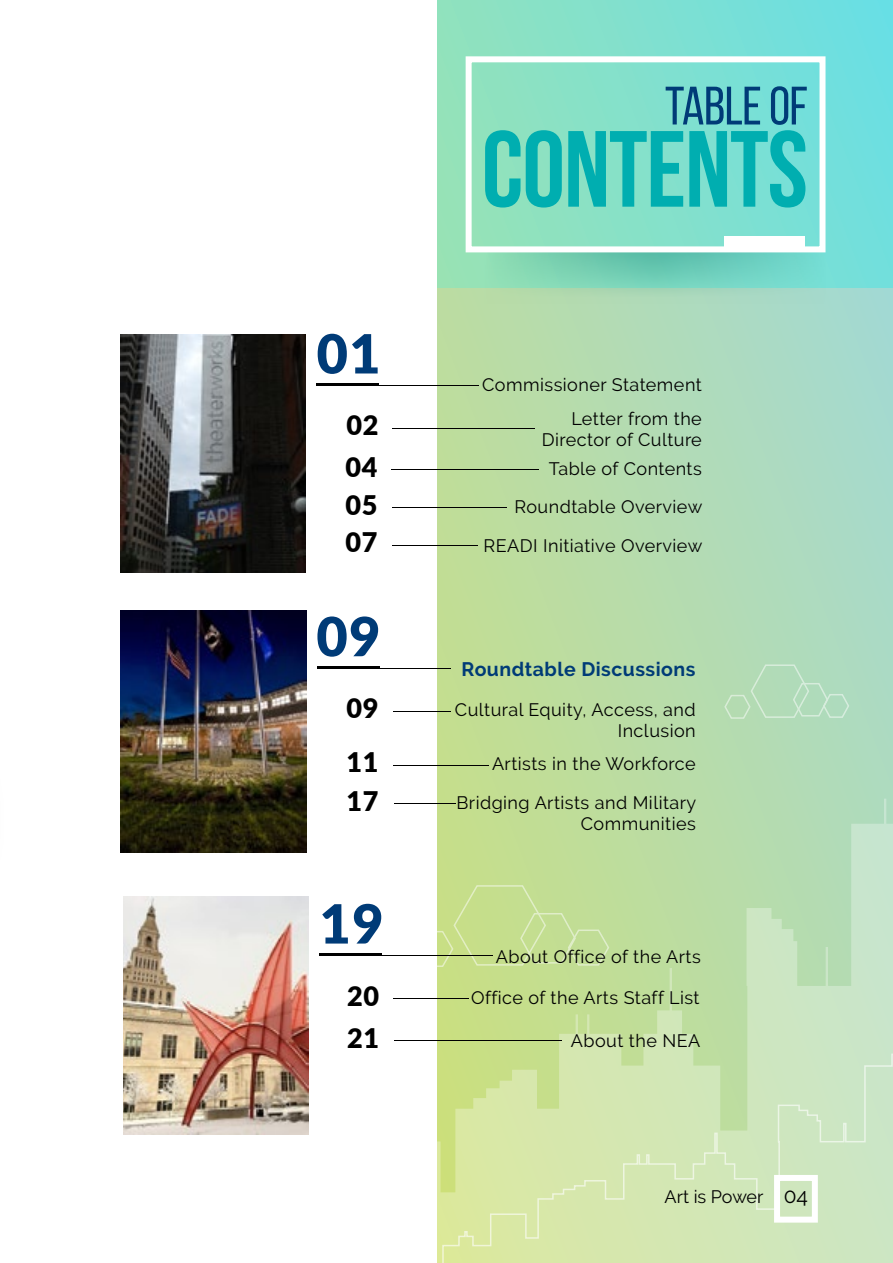
<style>
.page{position:relative;width:893px;height:1263px;background:#fff}
.page>*{position:absolute;margin:0;border:0;box-sizing:border-box;transform-origin:0 0}
.t1{font:700 108px "Bebas Neue";letter-spacing:-.01em;color:#00aeb0}
.t2{font:54px "Bebas Neue";letter-spacing:-.01em;color:#003b77}
.t3{font:900 54px "Lato";color:#003b77}
.t4{font:900 27px/38.2px "Lato";letter-spacing:.025em;color:#000}
.t5{font:700 19.5px "Raleway";letter-spacing:.025em;color:#003b77}
.t6{font:18px/21.6px "Raleway";letter-spacing:.025em;color:#000;text-align:right}
.t7{font:18px "Raleway";color:#000}
.s1{font-size:21px}
</style>
<div class="page">
<div style="left:437px;top:0;width:456px;height:1263px;background:linear-gradient(to right,#c1dd96,#a8daca)"></div>
<div style="left:437px;top:0;width:456px;height:287px;background:linear-gradient(to right,#96e2b9,#6ddfe2)"></div>
<svg style="left:381px;top:799px;width:512px;height:464px"></svg>
<svg style="left:441px;top:1053px;width:452px;height:210px;background:#d1e6b1"></svg>
<img style="left:120px;top:335px;width:185px;height:238px">
<img style="left:121px;top:610px;width:185px;height:242px">
<div style="left:774px;top:1175px;width:44px;height:47px;border:6px solid #fff"></div>
<hr style="left:393px;top:765px;width:96px;height:1px;background:#000">
<hr style="left:317px;top:668px;width:134px;height:1px;background:#000">
<hr style="left:316px;top:385px;width:162px;height:1px;background:#000">
<hr style="left:393px;top:711px;width:58px;height:1px;background:#000">
<hr style="left:393px;top:428px;width:142px;height:1px;background:#000">
<hr style="left:394px;top:803px;width:61px;height:1px;background:#000">
<svg style="left:411px;top:884px;width:199px;height:84px;background:#cde2a0"></svg>
<svg style="left:723px;top:663px;width:127px;height:56px;background:#b4dcba"></svg>
<svg style="left:485px;top:252px;width:340px;height:52px;background:#87d4b9"></svg>
<div style="left:466px;top:56px;width:359px;height:196px;border:6px solid #fff"></div>
<div style="left:724px;top:236px;width:80px;height:12px;background:#fff"></div>
<hr style="left:316px;top:383px;width:62px;height:3px;background:#000">
<hr style="left:317px;top:666px;width:62px;height:3px;background:#000">
<img style="left:123px;top:896px;width:185px;height:238px">
<hr style="left:319px;top:955px;width:174px;height:1px;background:#000">
<hr style="left:392px;top:469px;width:147px;height:1px;background:#000">
<hr style="left:392px;top:507px;width:114px;height:1px;background:#000">
<hr style="left:393px;top:998px;width:76px;height:1px;background:#000">
<hr style="left:394px;top:1040px;width:168px;height:1px;background:#000">
<hr style="left:319px;top:953px;width:62px;height:3px;background:#000">
<hr style="left:392px;top:545px;width:86px;height:1px;background:#000">
<h2 class="t2" style="left:665px;top:77px;width:144px">table Of</h2>
<h2 class="t3" style="left:317px;top:313px;width:65px">01</h2>
<h3 class="t4" style="left:346px;top:405px;width:33px">02</h3>
<h3 class="t4" style="left:345px;top:447px;width:33px">04<br>05</h3>
<h3 class="t4" style="left:345px;top:522px;width:33px">07</h3>
<h2 class="t3" style="left:316px;top:596px;width:65px">09</h2>
<h3 class="t4" style="left:346px;top:688px;width:33px">09</h3>
<h3 class="t4" style="left:346px;top:742px;width:33px">11</h3>
<h3 class="t4" style="left:346px;top:781px;width:33px">17</h3>
<h2 class="t3" style="left:319px;top:883px;width:65px">19</h2>
<h1 class="t1" style="left:482px;top:110px;width:328px">CONTENTS</h1>
<p class="t6" style="left:482px;top:374px;width:221px">Commissioner Statement</p>
<p class="t6" style="left:542px;top:407px;width:161px">Letter from the<br>Director of Culture</p>
<p class="t6" style="left:549px;top:458px;width:154px">Table of Contents</p>
<p class="t6" style="left:484px;top:488px;width:220px;line-height:38.2px">Roundtable Overview<br>READI Initiative Overview</p>
<p class="t5" style="left:461px;top:658px;width:236px">Roundtable Discussions</p>
<p class="t6" style="left:455px;top:699px;width:242px">Cultural Equity, Access, and<br>Inclusion</p>
<p class="t6" style="left:492px;top:753px;width:205px">Artists in the Workforce</p>
<p class="t6" style="left:456px;top:791px;width:241px">Bridging Artists and Military<br>Communities</p>
<p class="t6" style="left:496px;top:945px;width:207px">About Office of the Arts</p>
<h3 class="t4" style="left:347px;top:974px;width:33px;line-height:41.4px">20<br>21</h3>
<p class="t6" style="left:471px;top:987px;width:230px">Office of the Arts Staff List</p>
<p class="t6" style="left:571px;top:1030px;width:131px">About the NEA</p>
<p class="t7" style="left:664px;top:1186px;width:145px">Art is Power <span class="s1">04</span></p>
</div>
